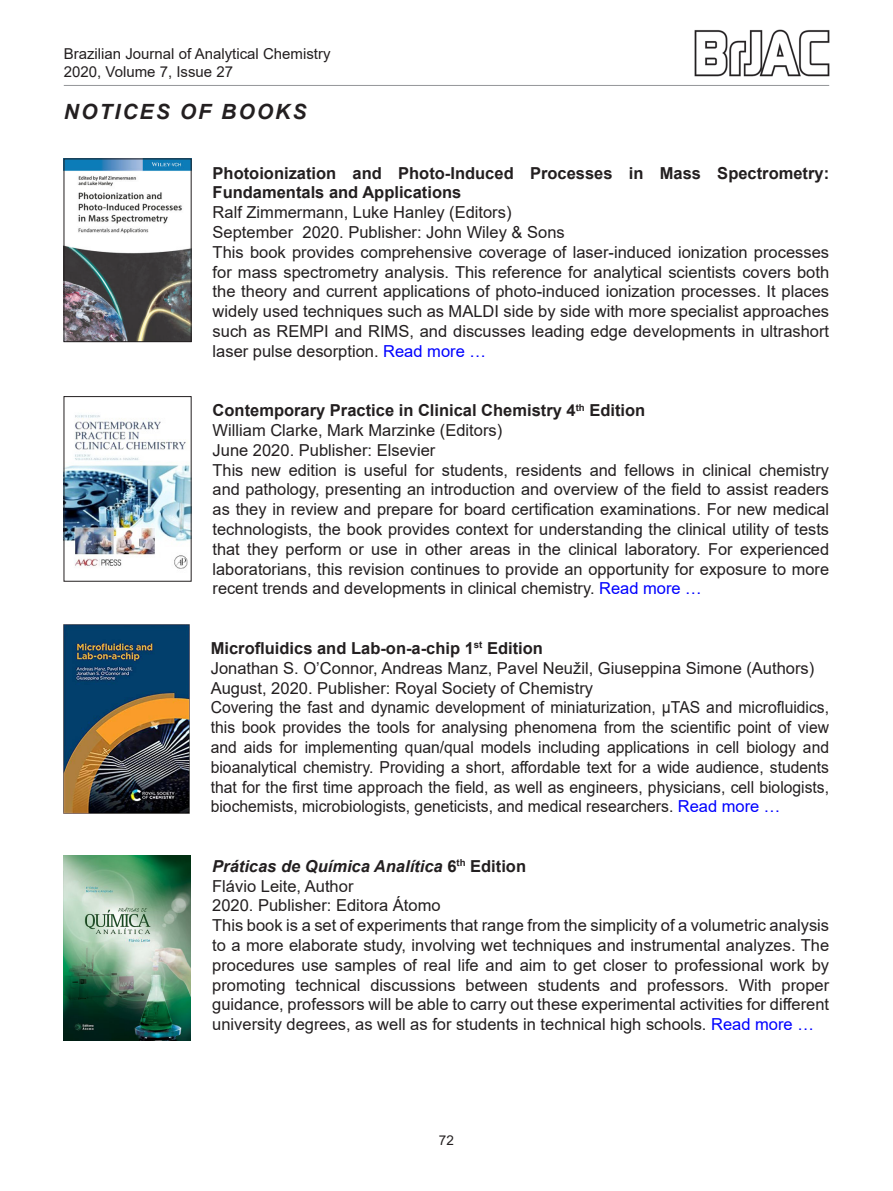
<style>
.page{position:relative;width:893px;height:1191px;background:#fff}
.page>*{position:absolute;margin:0;border:0;box-sizing:border-box;transform-origin:0 0}
.t1{font:italic 700 21px "Arial";letter-spacing:.1em;color:#231f20}
.t2{font:16.5px/19.8px "Arial";color:#231f20;text-align:justify}
.t3{font:16.5px/19.8px "Arial";color:#231f20;text-align:justify;scale:.95 1}
.t4{font:700 16.5px/19.8px "Arial";color:#231f20}
.t5{font:italic 700 16.5px "Arial";color:#231f20}
.Subtítulo_Itálico_Bo{font:15px "Arial";color:#231f20}
.t6{font:13.5px "Arial";color:#231f20}
.s1{color:#00f}
.s2{font-style:normal}
</style>
<div class="page">
<img style="left:694px;top:29px;width:136px;height:48px">
<hr style="left:64px;top:85px;width:765px;height:1px;background:#939598">
<img style="left:66px;top:161px;width:123px;height:179px">
<div style="left:64px;top:159px;width:127px;height:183px;border:1px solid #231f20"></div>
<img style="left:66px;top:415px;width:123px;height:154px">
<img style="left:64px;top:625px;width:126px;height:188px">
<img style="left:64px;top:855px;width:127px;height:185px">
<p class="Subtítulo_Itálico_Bo" style="left:64px;top:43px;width:268px">Brazilian Journal of Analytical Chemistry</p>
<p class="Subtítulo_Itálico_Bo" style="left:64px;top:61px;width:171px">2020, Volume 7, Issue 27</p>
<p class="t1" style="left:64px;top:98px;width:244px">NOTICES OF BOOKS</p>
<p class="t4" style="left:213px;top:163px;width:618px">Photoionization and Photo-Induced Processes in Mass Spectrometry:<br>Fundamentals and Applications</p>
<p class="t2" style="left:213px;top:202px;width:300px">Ralf Zimmermann, Luke Hanley (Editors)</p>
<p class="t2" style="left:213px;top:222px;width:354px">September 2020. Publisher: John Wiley &amp; Sons</p>
<p class="t2" style="left:213px;top:242px;width:618px">This book provides comprehensive coverage of laser-induced ionization processes for mass spectrometry analysis. This reference for analytical scientists covers both the theory and current applications of photo-induced ionization processes. It places widely used techniques such as MALDI side by side with more specialist approaches such as REMPI and RIMS, and discusses leading edge developments in ultrashort laser pulse desorption. <span class="s1">Read more …</span></p>
<p class="t4" style="left:213px;top:401px;width:434px">Contemporary Practice in Clinical Chemistry 4<sup>th</sup> Edition</p>
<p class="t2" style="left:213px;top:420px;width:291px">William Clarke, Mark Marzinke (Editors)</p>
<p class="t2" style="left:213px;top:440px;width:224px">June 2020. Publisher: Elsevier</p>
<p class="t2" style="left:213px;top:460px;width:618px">This new edition is useful for students, residents and fellows in clinical chemistry and pathology, presenting an introduction and overview of the field to assist readers as they in review and prepare for board certification examinations. For new medical technologists, the book provides context for understanding the clinical utility of tests that they perform or use in other areas in the clinical laboratory. For experienced laboratorians, this revision continues to provide an opportunity for exposure to more recent trends and developments in clinical chemistry. <span class="s1">Read more …</span></p>
<p class="t4" style="left:211px;top:638px;width:334px">Microfluidics and Lab-on-a-chip 1<sup>st</sup> Edition</p>
<p class="t2" style="left:211px;top:658px;width:605px">Jonathan S. O’Connor, Andreas Manz, Pavel Neužil, Giuseppina Simone (Authors)</p>
<p class="t2" style="left:211px;top:677px;width:384px">August, 2020. Publisher: Royal Society of Chemistry</p>
<p class="t3" style="left:211px;top:697px;width:652px">Covering the fast and dynamic development of miniaturization, µTAS and microfluidics, this book provides the tools for analysing phenomena from the scientific point of view and aids for implementing quan/qual models including applications in cell biology and bioanalytical chemistry. Providing a short, affordable text for a wide audience, students that for the first time approach the field, as well as engineers, physicians, cell biologists, biochemists, microbiologists, geneticists, and medical researchers. <span class="s1">Read more …</span></p>
<p class="t5" style="left:212px;top:855px;width:315px">Práticas de Química Analítica <span class="s2">6</span><sup>th</sup> <span class="s2">Edition</span></p>
<p class="t2" style="left:212px;top:875px;width:143px">Flávio Leite, Author</p>
<p class="t2" style="left:212px;top:895px;width:230px">2020. Publisher: Editora Átomo</p>
<p class="t2" style="left:212px;top:915px;width:618px">This book is a set of experiments that range from the simplicity of a volumetric analysis to a more elaborate study, involving wet techniques and instrumental analyzes. The procedures use samples of real life and aim to get closer to professional work by promoting technical discussions between students and professors. With proper guidance, professors will be able to carry out these experimental activities for different university degrees, as well as for students in technical high schools. <span class="s1">Read more …</span></p>
<p class="t6" style="left:439px;top:1130px;width:17px">72</p>
</div>
